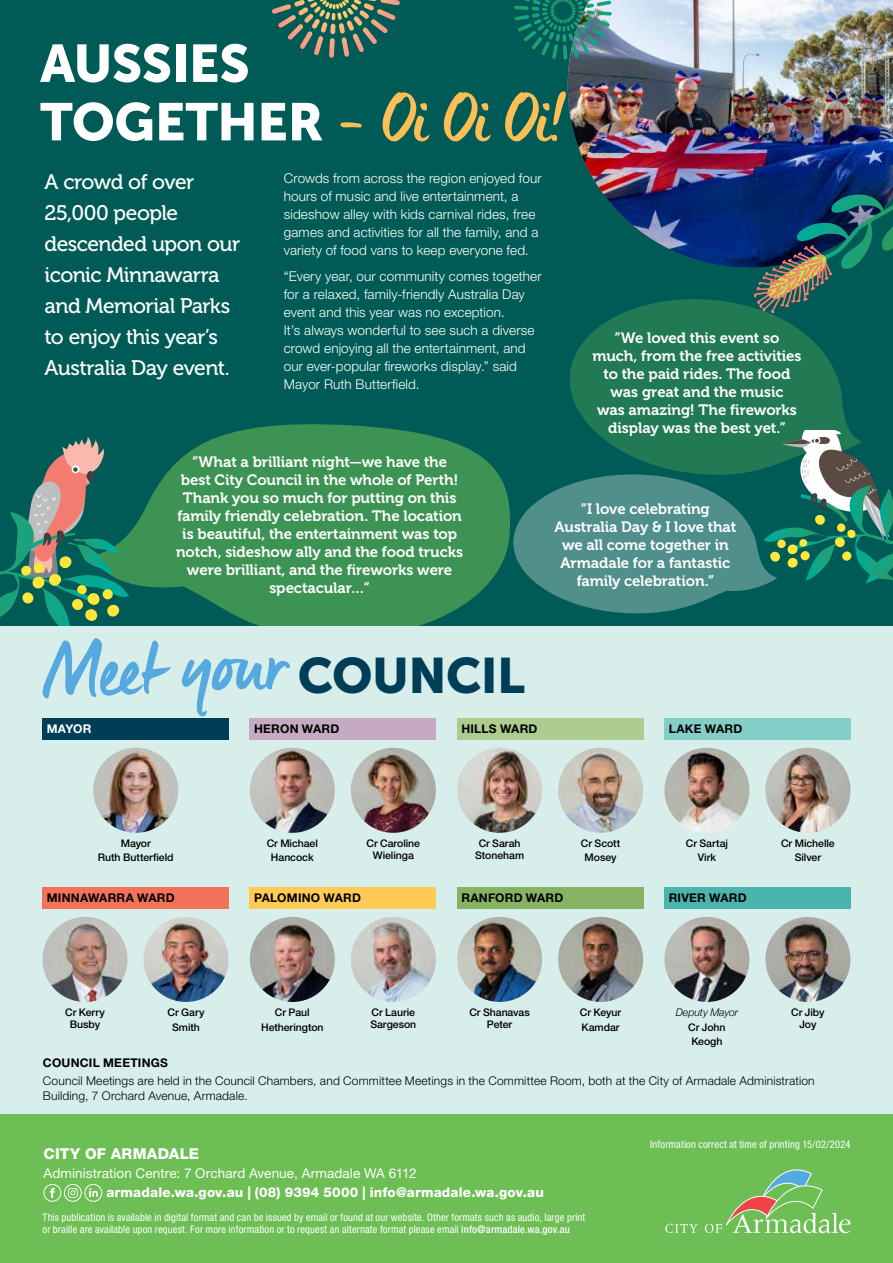
<style>
.page{position:relative;width:893px;height:1263px;background:#fff}
.page>*{position:absolute;margin:0;border:0;box-sizing:border-box;transform-origin:0 0}
.t1{font:75px "Manus Smooth";color:#55a9de}
.t2{font:52.5px/58.5px "Museo Sans 900";letter-spacing:-.01em;color:#fff}
.t3{font:21px/31px "Museo 500";letter-spacing:-.025em;color:#fff}
.t4{font:15px/18px "Museo 700";letter-spacing:-.01em;color:#fff;text-align:center}
.t5{font:800 15px "Helvetica Neue LT Std";letter-spacing:.02em;color:#fff}
.t6{font:300 13.5px/18px "Helvetica Neue LT Std";letter-spacing:.01em;color:#fff}
.t7{font:800 13.5px "Helvetica Neue LT Std";letter-spacing:.015em;color:#fff}
.t8{font:13.5px "Helvetica Neue LT Std";letter-spacing:.01em;color:#fff}
.t9{font:300 12px/14.4px "Helvetica Neue LT Std";letter-spacing:.015em;color:#000}
.t10{font:700 12px "Helvetica Neue LT Std";letter-spacing:.02em;color:#000}
.t11{font:700 12px "Helvetica Neue LT Std";color:#fff}
.t12{font:condensed 10.5px/12.6px "Helvetica Neue LT Std";letter-spacing:.015em;color:#fff}
.t13{font:500 10.5px/14.7px "Helvetica Neue LT Std";letter-spacing:-.005em;color:#000;text-align:center}
.t14{font:italic 300 10.5px "Helvetica Neue";letter-spacing:-.005em;color:#000}
.s1{font-family:"Manus Smooth";font-size:66px;color:#fdbe56}
.s2{font-family:"Museo Sans 900";font-size:49.5px;color:#003d57}
.s3{font-weight:500}
</style>
<div class="page">
<div style="left:0;top:0;width:893px;height:627px;background:#005b56"></div>
<svg style="left:129px;top:424px;width:381px;height:202px;fill:#3d9354"></svg>
<svg style="left:294px;top:0;width:106px;height:10px"></svg>
<svg style="left:0;top:437px;width:129px;height:189px"></svg>
<img style="left:568px;top:0;width:325px;height:268px">
<svg style="left:754px;top:194px;width:139px;height:99px"></svg>
<img style="left:514px;top:0;width:98px;height:60px">
<svg style="left:570px;top:293px;width:279px;height:137px;fill:#227a55"></svg>
<svg style="left:513px;top:430px;width:380px;height:184px"></svg>
<div style="left:0;top:626px;width:893px;height:488px;background:#d8eeeb"></div>
<div style="left:250px;top:887px;width:186px;height:21px;background:#ffcb56"></div>
<img style="left:351px;top:917px;width:85px;height:85px;border-radius:43px">
<img style="left:250px;top:917px;width:85px;height:85px;border-radius:43px">
<div style="left:664px;top:887px;width:186px;height:21px;background:#4bb4ae"></div>
<img style="left:765px;top:917px;width:85px;height:85px;border-radius:43px">
<img style="left:664px;top:917px;width:85px;height:85px;border-radius:43px">
<div style="left:457px;top:718px;width:186px;height:21px;background:#accd8e"></div>
<img style="left:558px;top:748px;width:85px;height:85px;border-radius:43px">
<img style="left:457px;top:748px;width:85px;height:85px;border-radius:43px">
<img style="left:351px;top:748px;width:85px;height:85px;border-radius:43px">
<img style="left:250px;top:748px;width:85px;height:85px;border-radius:43px">
<div style="left:250px;top:718px;width:186px;height:21px;background:#c6aac3"></div>
<img style="left:765px;top:748px;width:85px;height:85px;border-radius:43px">
<img style="left:664px;top:748px;width:85px;height:85px;border-radius:43px">
<div style="left:664px;top:718px;width:186px;height:21px;background:#83cfc8"></div>
<div style="left:43px;top:887px;width:186px;height:21px;background:#f3725a"></div>
<img style="left:144px;top:917px;width:85px;height:85px;border-radius:43px">
<img style="left:43px;top:917px;width:85px;height:85px;border-radius:43px">
<div style="left:457px;top:887px;width:186px;height:21px;background:#88b263"></div>
<img style="left:457px;top:917px;width:85px;height:85px;border-radius:43px">
<img style="left:558px;top:917px;width:85px;height:85px;border-radius:43px">
<div style="left:43px;top:718px;width:186px;height:21px;background:#003d57"></div>
<img style="left:93px;top:748px;width:85px;height:85px;border-radius:43px">
<div style="left:0;top:1114px;width:893px;height:149px;background:#6dbe54"></div>
<svg style="left:665px;top:1224px;width:32px;height:9px"></svg>
<svg style="left:705px;top:1169px;width:145px;height:64px"></svg>
<div style="left:44px;top:1184px;width:17px;height:17px;border:1px solid #fff;border-radius:50%"></div>
<svg style="left:50px;top:1188px;width:5px;height:10px"></svg>
<div style="left:84px;top:1184px;width:18px;height:17px;border:1px solid #fff;border-radius:50%"></div>
<svg style="left:89px;top:1188px;width:9px;height:9px"></svg>
<div style="left:64px;top:1184px;width:18px;height:17px;border:1px solid #fff;border-radius:50%"></div>
<svg style="left:68px;top:1188px;width:10px;height:10px"></svg>
<h2 class="t2" style="left:40px;top:34px;width:526px">AUSSIES<br>TOGETHER <span class="s1">– Oi Oi Oi!</span></h2>
<h3 class="t3" style="left:45px;top:167px;width:197px">A crowd of over<br>25,000 people descended upon our iconic Minnawarra and Memorial Parks to enjoy this year’s<br>Australia Day event.</h3>
<p class="t6" style="left:284px;top:169px;width:259px">Crowds from across the region enjoyed four hours of music and live entertainment, a sideshow alley with kids carnival rides, free games and activities for all the family, and a variety of food vans to keep everyone fed.</p>
<p class="t6" style="left:284px;top:267px;width:259px">“Every year, our community comes together for a relaxed, family-friendly Australia Day event and this year was no exception.<br>It’s always wonderful to see such a diverse crowd enjoying all the entertainment, and our ever-popular fireworks display.” said Mayor Ruth Butterfield.</p>
<p class="t4" style="left:592px;top:329px;width:211px">“We loved this event so much, from the free activities to the paid rides. The food was great and the music<br>was amazing! The fireworks display was the best yet.”</p>
<p class="t4" style="left:176px;top:453px;width:288px">“What a brilliant night—we have the best City Council in the whole of Perth!<br>Thank you so much for putting on this family friendly celebration. The location is beautiful, the entertainment was top notch, sideshow ally and the food trucks were brilliant, and the fireworks were spectacular…”</p>
<h1 class="t1" style="left:43px;top:621px;width:484px">Meet your <span class="s2">COUNCIL</span></h1>
<p class="t11" style="left:47px;top:721px;width:46px">MAYOR</p>
<p class="t10" style="left:254px;top:721px;width:87px">HERON WARD</p>
<p class="t10" style="left:461px;top:721px;width:78px">HILLS WARD</p>
<p class="t4" style="left:554px;top:500px;width:183px">“I love celebrating<br>Australia Day &amp; I love that we all come together in<br>Armadale for a fantastic family celebration.”</p>
<p class="t10" style="left:669px;top:721px;width:75px">LAKE WARD</p>
<p class="t13" style="left:98px;top:835px;width:77px">Mayor<br>Ruth Butterfield</p>
<p class="t13" style="left:267px;top:835px;width:53px">Cr Michael<br>Hancock</p>
<p class="t13" style="left:367px;top:836px;width:55px;line-height:12.6px">Cr Caroline<br>Wielinga</p>
<p class="t13" style="left:475px;top:836px;width:51px;line-height:12.6px">Cr Sarah<br>Stoneham</p>
<p class="t13" style="left:581px;top:835px;width:41px">Cr Scott<br>Mosey</p>
<p class="t13" style="left:686px;top:835px;width:44px">Cr Sartaj<br>Virk</p>
<p class="t13" style="left:781px;top:835px;width:55px">Cr Michelle<br>Silver</p>
<p class="t10" style="left:47px;top:890px;width:129px">MINNAWARRA WARD</p>
<p class="t10" style="left:254px;top:890px;width:108px">PALOMINO WARD</p>
<p class="t10" style="left:669px;top:890px;width:80px">RIVER WARD</p>
<p class="t10" style="left:461px;top:890px;width:104px">RANFORD WARD</p>
<p class="t13" style="left:65px;top:1006px;width:41px;line-height:12.6px">Cr Kerry<br>Busby</p>
<p class="t13" style="left:168px;top:1005px;width:38px">Cr Gary<br>Smith</p>
<p class="t13" style="left:469px;top:1006px;width:62px;line-height:12.6px">Cr Shanavas<br>Peter</p>
<p class="t13" style="left:261px;top:1005px;width:64px">Cr Paul<br>Hetherington</p>
<p class="t13" style="left:370px;top:1006px;width:47px;line-height:12.6px;text-align:left">Cr Laurie<br>Sargeson</p>
<p class="t14" style="left:676px;top:1004px;width:64px">Deputy Mayor</p>
<p class="t13" style="left:580px;top:1005px;width:43px;text-align:left">Cr Keyur<br>Kamdar</p>
<p class="t13" style="left:688px;top:1019px;width:39px;text-align:left">Cr John<br>Keogh</p>
<p class="t13" style="left:791px;top:1006px;width:35px;line-height:12.6px">Cr Jiby<br>Joy</p>
<p class="t10" style="left:43px;top:1055px;width:127px">COUNCIL MEETINGS</p>
<p class="t9" style="left:43px;top:1073px;width:773px">Council Meetings are held in the Council Chambers, and Committee Meetings in the Committee Room, both at the City of Armadale Administration<br>Building, 7 Orchard Avenue, Armadale.</p>
<p class="t5" style="left:44px;top:1144px;width:157px">CITY OF ARMADALE</p>
<p class="t8" style="left:44px;top:1165px;width:374px">Administration Centre: 7 Orchard Avenue, Armadale WA 6112</p>
<p class="t7" style="left:106px;top:1184px;width:439px">armadale.wa.gov.au | (08) 9394 5000 | info@armadale.wa.gov.au</p>
<p class="t12" style="left:43px;top:1210px;width:544px">This publication is available in digital format and can be issued by email or found at our website. Other formats such as audio, large print or braille are available upon request. For more information or to request an alternate format please email <span class="s3">info@armadale.wa.gov.au</span></p>
<p class="t12" style="left:650px;top:1138px;width:202px">Information correct at time of printing 15/02/2024</p>
</div>
